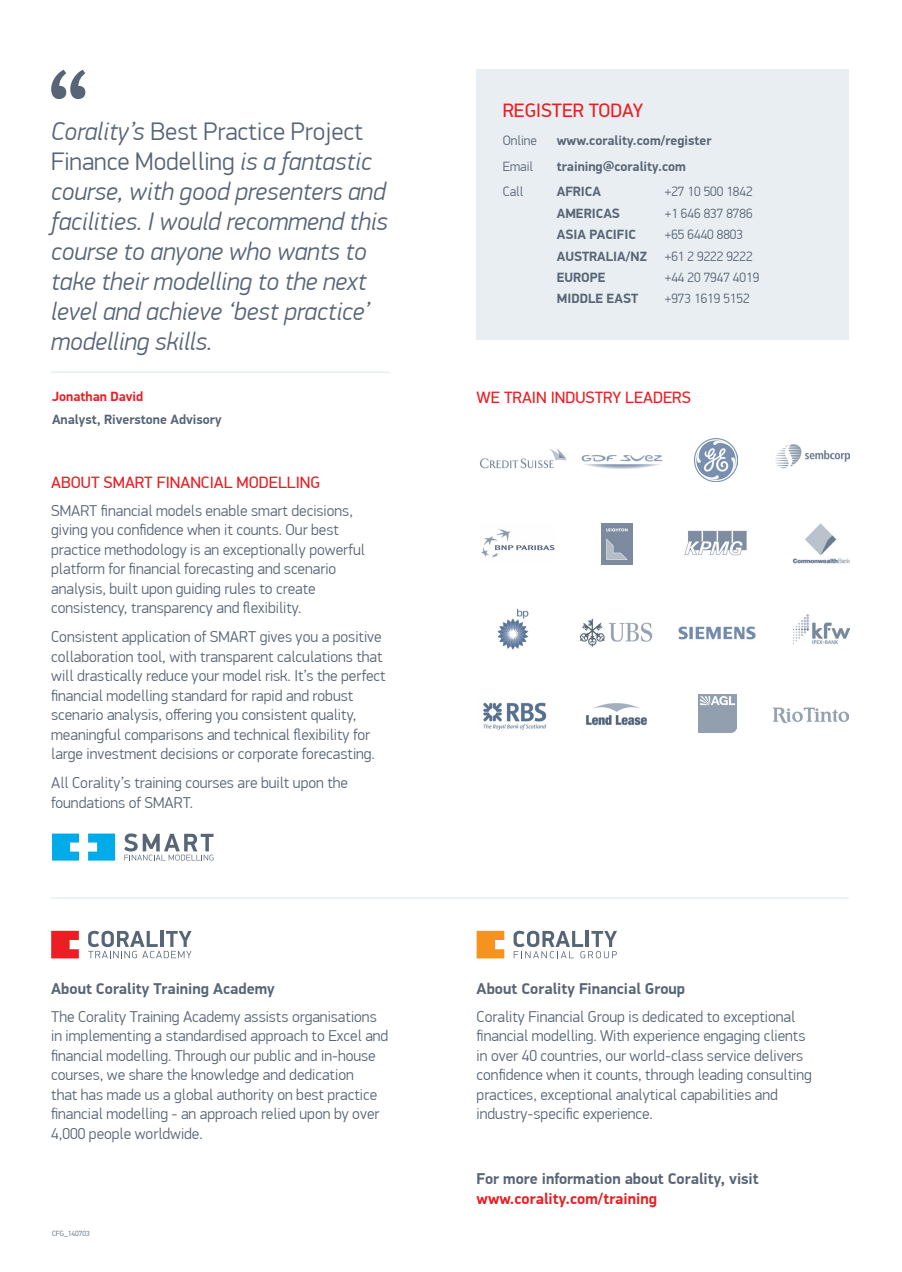
<style>
.page{position:relative;width:902px;height:1272px;background:#fff}
.page>*{position:absolute;margin:0;border:0;box-sizing:border-box;transform-origin:0 0}
.Intro_para_-_grey{font:italic 300 25.5px/30px "PF Din Display Pro";color:#586576}
.subhead_title_-_red{font:19.5px "PF Din Display Pro";color:#eb1d23}
.subhead_title_-_red-2{font:16.5px "PF Din Display Pro";color:#eb1d23}
.body_copy{font:300 15.75px/19.5px "PF Din Display Pro";color:#586576}
.body_copy_-_grey{font:300 15.75px/19.5px "PF Din Display Pro";color:#586576}
.body_copy_-_grey-2{font:700 15.75px "PF Din Display Pro";color:#586576}
.body_copy_-_grey-3{font:700 15.75px "PF Din Display Pro";color:#eb1d23}
.body_copy-2{font:700 13.5px "PF Din Display Pro";color:#586576}
.body_copy-3{font:300 13.5px "PF Din Display Pro";color:#586576}
.body_copy-4{font:700 13.5px "PF Din Display Pro";color:#eb1d23}
.body_copy_-_grey-4{font:300 7.5px "PF Din Display Pro";color:#586576}
.s1{font-style:normal}
</style>
<div class="page">
<svg style="left:51px;top:931px;width:28px;height:27px"></svg>
<svg style="left:88px;top:931px;width:104px;height:27px"></svg>
<div style="left:477px;top:70px;width:372px;height:270px;background:#e8eef1"></div>
<hr style="left:51px;top:371px;width:338px;height:2px;background:#e8eef1">
<svg style="left:51px;top:70px;width:34px;height:29px"></svg>
<hr style="left:51px;top:897px;width:798px;height:2px;background:#e8eef1">
<svg style="left:477px;top:931px;width:27px;height:27px"></svg>
<svg style="left:514px;top:931px;width:103px;height:27px"></svg>
<svg style="left:52px;top:833px;width:27px;height:27px"></svg>
<svg style="left:88px;top:833px;width:27px;height:27px"></svg>
<svg style="left:124px;top:833px;width:90px;height:27px"></svg>
<img style="left:694px;top:438px;width:43px;height:43px">
<img style="left:479px;top:448px;width:88px;height:21px">
<img style="left:678px;top:626px;width:78px;height:14px">
<img style="left:793px;top:614px;width:56px;height:30px">
<img style="left:497px;top:608px;width:31px;height:42px">
<img style="left:792px;top:523px;width:58px;height:41px">
<img style="left:684px;top:530px;width:63px;height:26px">
<img style="left:481px;top:529px;width:74px;height:29px">
<img style="left:773px;top:707px;width:75px;height:17px">
<img style="left:580px;top:619px;width:73px;height:28px">
<img style="left:581px;top:455px;width:82px;height:14px">
<img style="left:776px;top:444px;width:74px;height:25px">
<img style="left:601px;top:524px;width:31px;height:41px">
<img style="left:483px;top:702px;width:64px;height:28px">
<img style="left:586px;top:703px;width:61px;height:23px">
<img style="left:698px;top:695px;width:38px;height:38px">
<p class="Intro_para_-_grey" style="left:51px;top:116px;width:338px">Corality’s <span class="s1">Best Practice Project<br>Finance Modelling</span> is a fantastic course, with good presenters and facilities. I would recommend this course to anyone who wants to take their modelling to the next level and achieve ‘best practice’ modelling skills.</p>
<p class="body_copy-4" style="left:52px;top:388px;width:93px">Jonathan David</p>
<p class="body_copy-2" style="left:52px;top:411px;width:171px">Analyst, Riverstone Advisory</p>
<p class="subhead_title_-_red-2" style="left:51px;top:472px;width:270px">ABOUT SMART FINANCIAL MODELLING</p>
<p class="body_copy" style="left:51px;top:501px;width:315px">SMART financial models enable smart decisions, giving you confidence when it counts. Our best practice methodology is an exceptionally powerful platform for financial forecasting and scenario analysis, built upon guiding rules to create consistency, transparency and flexibility.</p>
<p class="body_copy" style="left:51px;top:627px;width:336px">Consistent application of SMART gives you a positive collaboration tool, with transparent calculations that will drastically reduce your model risk. It’s the perfect financial modelling standard for rapid and robust scenario analysis, offering you consistent quality, meaningful comparisons and technical flexibility for large investment decisions or corporate forecasting.</p>
<p class="body_copy" style="left:51px;top:773px;width:298px">All Corality’s training courses are built upon the foundations of SMART.</p>
<p class="body_copy_-_grey-2" style="left:51px;top:979px;width:225px">About Corality Training Academy</p>
<p class="body_copy_-_grey" style="left:51px;top:1007px;width:339px">The Corality Training Academy assists organisations in implementing a standardised approach to Excel and financial modelling. Through our public and in-house courses, we share the knowledge and dedication<br>that has made us a global authority on best practice financial modelling - an approach relied upon by over 4,000 people worldwide.</p>
<p class="body_copy_-_grey-4" style="left:52px;top:1229px;width:39px">CFG_140703</p>
<p class="subhead_title_-_red" style="left:503px;top:98px;width:142px">REGISTER TODAY</p>
<p class="body_copy-3" style="left:503px;top:132px;width:36px">Online</p>
<p class="body_copy-2" style="left:557px;top:132px;width:156px">www.corality.com/register</p>
<p class="body_copy-3" style="left:503px;top:158px;width:32px">Email</p>
<p class="body_copy-2" style="left:557px;top:158px;width:131px">training@corality.com</p>
<p class="body_copy-3" style="left:503px;top:184px;width:22px">Call</p>
<p class="body_copy-2" style="left:557px;top:184px;width:46px">AFRICA</p>
<p class="body_copy-3" style="left:665px;top:184px;width:89px">+27 10 500 1842</p>
<p class="body_copy-2" style="left:557px;top:205px;width:65px">AMERICAS</p>
<p class="body_copy-3" style="left:665px;top:205px;width:89px">+1 646 837 8786</p>
<p class="body_copy-2" style="left:557px;top:226px;width:81px">ASIA PACIFIC</p>
<p class="body_copy-3" style="left:665px;top:227px;width:80px">+65 6440 8803</p>
<p class="body_copy-2" style="left:557px;top:248px;width:92px">AUSTRALIA/NZ</p>
<p class="body_copy-3" style="left:665px;top:248px;width:89px">+61 2 9222 9222</p>
<p class="body_copy-2" style="left:557px;top:269px;width:50px">EUROPE</p>
<p class="body_copy-3" style="left:665px;top:270px;width:96px">+44 20 7947 4019</p>
<p class="body_copy-2" style="left:557px;top:291px;width:83px">MIDDLE EAST</p>
<p class="body_copy-3" style="left:665px;top:291px;width:86px">+973 1619 5152</p>
<p class="subhead_title_-_red-2" style="left:477px;top:388px;width:216px">WE TRAIN INDUSTRY LEADERS</p>
<p class="body_copy_-_grey-2" style="left:477px;top:979px;width:210px">About Corality Financial Group</p>
<p class="body_copy_-_grey" style="left:477px;top:1007px;width:337px">Corality Financial Group is dedicated to exceptional financial modelling. With experience engaging clients in over 40 countries, our world-class service delivers confidence when it counts, through leading consulting practices, exceptional analytical capabilities and industry-specific experience.</p>
<p class="body_copy_-_grey-2" style="left:477px;top:1169px;width:284px">For more information about Corality, visit</p>
<p class="body_copy_-_grey-3" style="left:477px;top:1189px;width:182px">www.corality.com/training</p>
</div>
